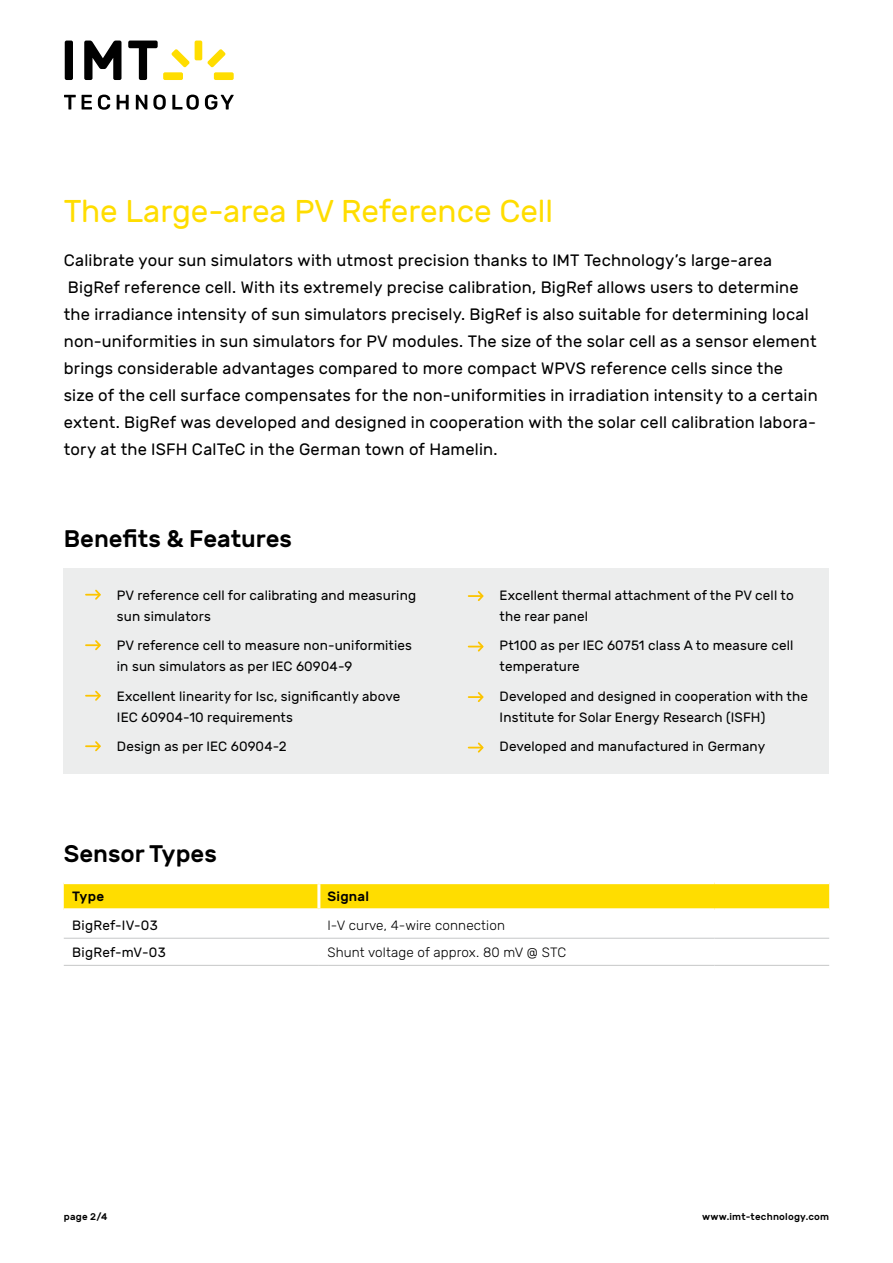
<style>
.page{position:relative;width:893px;height:1263px;background:#fff}
.page>*{position:absolute;margin:0;border:0;box-sizing:border-box;transform-origin:0 0}
.t1{font:31.5px "Rubik";color:#fd0}
.t2{font:500 24px "Rubik";color:#000}
.t3{font:16.5px/27px "Rubik";letter-spacing:.01em;color:#000}
.t4{font:13.5px/21px "Rubik";letter-spacing:.01em;color:#000}
.t5{font:300 13.5px "Rubik";letter-spacing:.01em;color:#000}
.t6{font:500 13.5px "Rubik";letter-spacing:.02em;color:#000}
.t7{font:500 9.75px "Rubik";letter-spacing:.02em;color:#000}
</style>
<div class="page">
<div style="left:64px;top:568px;width:765px;height:206px;background:#eceded"></div>
<svg style="left:86px;top:589px;width:15px;height:11px"></svg>
<svg style="left:86px;top:640px;width:15px;height:11px"></svg>
<svg style="left:86px;top:690px;width:15px;height:11px"></svg>
<svg style="left:86px;top:741px;width:15px;height:11px"></svg>
<svg style="left:469px;top:591px;width:15px;height:10px"></svg>
<svg style="left:469px;top:641px;width:15px;height:11px"></svg>
<svg style="left:469px;top:692px;width:15px;height:10px"></svg>
<svg style="left:469px;top:742px;width:15px;height:11px"></svg>
<svg style="left:64px;top:884px;width:765px;height:54px"></svg>
<hr style="left:317px;top:884px;width:3px;height:24px;background:#fff">
<hr style="left:64px;top:908px;width:255px;height:3px;background:#fff">
<hr style="left:319px;top:908px;width:395px;height:3px;background:#fff">
<hr style="left:714px;top:908px;width:115px;height:3px;background:#fff">
<hr style="left:64px;top:938px;width:255px;height:1px;background:#c6c7c8">
<hr style="left:64px;top:965px;width:255px;height:1px;background:#c6c7c8">
<hr style="left:319px;top:938px;width:395px;height:1px;background:#c6c7c8">
<hr style="left:319px;top:965px;width:395px;height:1px;background:#c6c7c8">
<hr style="left:714px;top:938px;width:115px;height:1px;background:#c6c7c8">
<hr style="left:714px;top:965px;width:115px;height:1px;background:#c6c7c8">
<div style="left:65px;top:41px;width:8px;height:39px;background:#000;border-radius:2px"></div>
<svg style="left:64px;top:95px;width:12px;height:14px"></svg>
<svg style="left:82px;top:95px;width:10px;height:14px"></svg>
<svg style="left:98px;top:95px;width:12px;height:15px"></svg>
<svg style="left:117px;top:95px;width:12px;height:14px"></svg>
<svg style="left:136px;top:95px;width:11px;height:14px"></svg>
<svg style="left:153px;top:95px;width:13px;height:15px"></svg>
<svg style="left:172px;top:95px;width:27px;height:15px"></svg>
<svg style="left:205px;top:95px;width:29px;height:15px"></svg>
<svg style="left:84px;top:41px;width:37px;height:39px"></svg>
<svg style="left:128px;top:41px;width:30px;height:39px"></svg>
<div style="left:163px;top:72px;width:20px;height:8px;background:#fd0;border-radius:2px"></div>
<div style="left:214px;top:72px;width:20px;height:8px;background:#fd0;border-radius:2px"></div>
<div style="left:195px;top:41px;width:7px;height:19px;background:#fd0;border-radius:2px"></div>
<svg style="left:171px;top:49px;width:19px;height:18px"></svg>
<svg style="left:207px;top:49px;width:19px;height:18px"></svg>
<h1 class="t1" style="left:64px;top:193px;width:491px">The Large-area PV Reference Cell</h1>
<p class="t3" style="left:64px;top:247px;width:755px">Calibrate your sun simulators with utmost precision thanks to IMT Technology’s large-area BigRef reference cell. With its extremely precise calibration, BigRef allows users to determine the irradiance intensity of sun simulators precisely. BigRef is also suitable for determining local non-uniformities in sun simulators for PV modules. The size of the solar cell as a sensor element brings considerable advantages compared to more compact WPVS reference cells since the<br>size of the cell surface compensates for the non-uniformities in irradiation intensity to a certain extent. BigRef was developed and designed in cooperation with the solar cell calibration labora&shy;tory at the ISFH CalTeC in the German town of Hamelin.</p>
<h2 class="t2" style="left:64px;top:525px;width:230px">Benefits &amp; Features</h2>
<p class="t4" style="left:117px;top:585px;width:301px">PV reference cell for calibrating and measuring sun simulators</p>
<p class="t4" style="left:117px;top:635px;width:297px">PV reference cell to measure non-uniformities in sun simulators as per IEC 60904-9</p>
<p class="t4" style="left:117px;top:686px;width:285px">Excellent linearity for Isc, significantly above<br>IEC 60904-10 requirements</p>
<p class="t4" style="left:117px;top:736px;width:171px">Design as per IEC 60904-2</p>
<p class="t4" style="left:500px;top:585px;width:296px">Excellent thermal attachment of the PV cell to the rear panel</p>
<p class="t4" style="left:500px;top:635px;width:295px">Pt100 as per IEC 60751 class A to measure cell temperature</p>
<p class="t4" style="left:500px;top:686px;width:310px">Developed and designed in cooperation with the<br>Institute for Solar Energy Research (ISFH)</p>
<p class="t4" style="left:500px;top:736px;width:267px">Developed and manufactured in Germany</p>
<h2 class="t2" style="left:64px;top:840px;width:155px">Sensor Types</h2>
<p class="t6" style="left:72px;top:889px;width:33px">Type</p>
<p class="t6" style="left:327px;top:889px;width:43px">Signal</p>
<p class="t4" style="left:72px;top:915px;width:87px">BigRef-IV-03</p>
<p class="t5" style="left:327px;top:917px;width:179px">I-V curve, 4-wire connection</p>
<p class="t4" style="left:72px;top:942px;width:95px">BigRef-mV-03</p>
<p class="t5" style="left:327px;top:945px;width:240px">Shunt voltage of approx. 80 mV @ STC</p>
<p class="t7" style="left:64px;top:1211px;width:45px">page 2/4</p>
<p class="t7" style="left:702px;top:1211px;width:128px">www.imt-technology.com</p>
</div>
